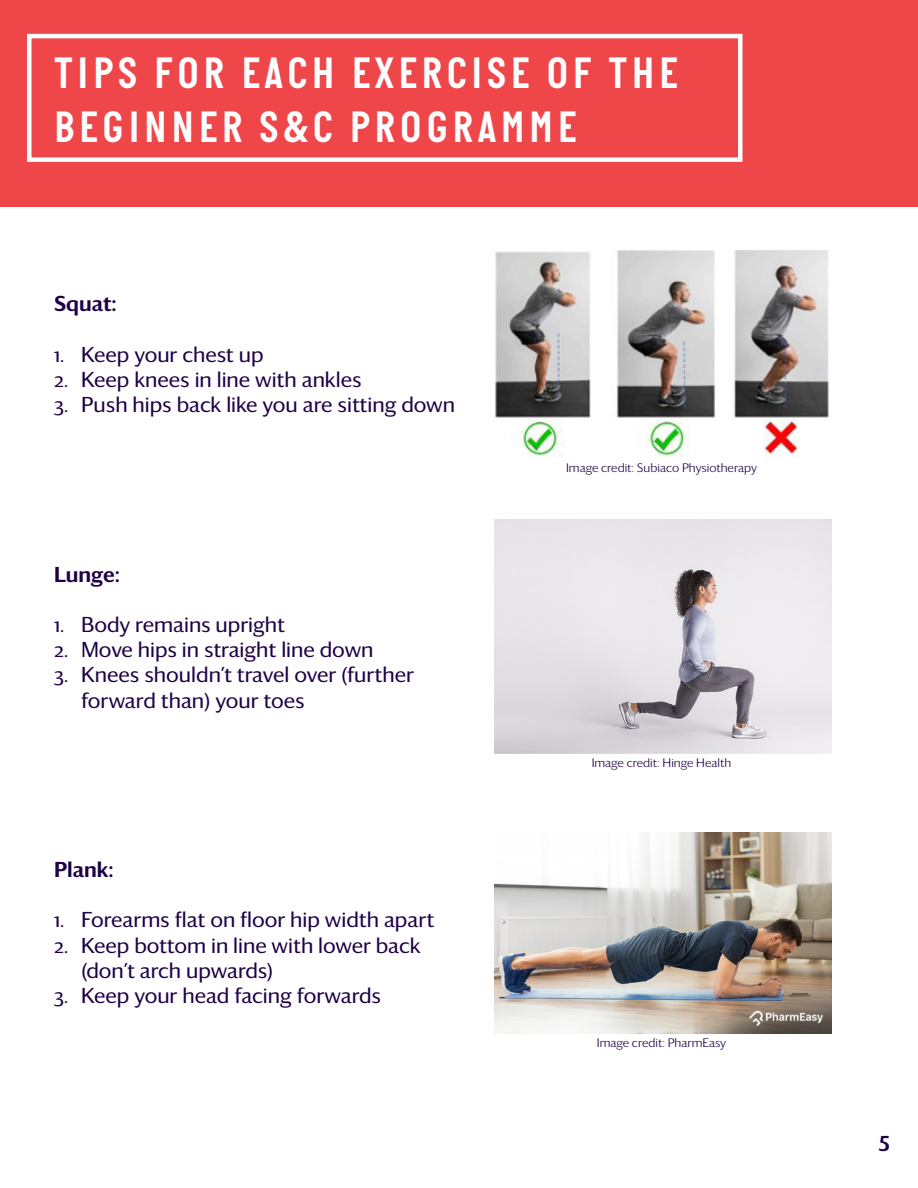
<style>
.page{position:relative;width:918px;height:1188px;background:#fff}
.page>*{position:absolute;margin:0;border:0;box-sizing:border-box;transform-origin:0 0}
.t1{font:600 45px/54px "Italian Plate No 2";letter-spacing:.1em;color:#fff}
.t2{font:21px/25.2px "Darby Sans";color:#1e0046}
.t3{font:500 21px "Darby Sans";color:#1e0046}
.t4{font:300 12px "Darby Sans";color:#1e0046}
</style>
<div class="page">
<div style="left:0;top:0;width:918px;height:207px;background:#ef464a"></div>
<div style="left:27px;top:34px;width:715px;height:128px;border:4px solid #fff"></div>
<img style="left:495px;top:250px;width:334px;height:207px">
<img style="left:494px;top:519px;width:338px;height:234px">
<img style="left:494px;top:833px;width:338px;height:200px">
<p class="t1" style="left:54px;top:45px;width:625px">TIPS FOR EACH EXERCISE OF THE<br>BEGINNER S&amp;C PROGRAMME</p>
<p class="t3" style="left:54px;top:288px;width:64px">Squat:</p>
<p class="t2" style="left:54px;top:341px;width:211px">1. Keep your chest up</p>
<p class="t2" style="left:54px;top:366px;width:309px">2. Keep knees in line with ankles</p>
<p class="t2" style="left:54px;top:391px;width:403px">3. Push hips back like you are sitting down</p>
<p class="t3" style="left:54px;top:558px;width:67px">Lunge:</p>
<p class="t2" style="left:54px;top:611px;width:233px">1. Body remains upright</p>
<p class="t2" style="left:54px;top:636px;width:321px">2. Move hips in straight line down</p>
<p class="t2" style="left:81px;top:662px;width:334px;text-indent:-27px">3. Knees shouldn’t travel over (further forward than) your toes</p>
<p class="t3" style="left:54px;top:854px;width:61px">Plank:</p>
<p class="t2" style="left:54px;top:907px;width:382px">1. Forearms flat on floor hip width apart</p>
<p class="t2" style="left:81px;top:932px;width:341px;text-indent:-27px">2. Keep bottom in line with lower back (don’t arch upwards)</p>
<p class="t2" style="left:54px;top:982px;width:329px">3. Keep your head facing forwards</p>
<p class="t4" style="left:566px;top:459px;width:192px">Image credit: Subiaco Physiotherapy</p>
<p class="t4" style="left:592px;top:755px;width:141px">Image credit: Hinge Health</p>
<p class="t4" style="left:597px;top:1035px;width:131px">Image credit: PharmEasy</p>
<p class="t3" style="left:879px;top:1127px;width:13px">5</p>
</div>
